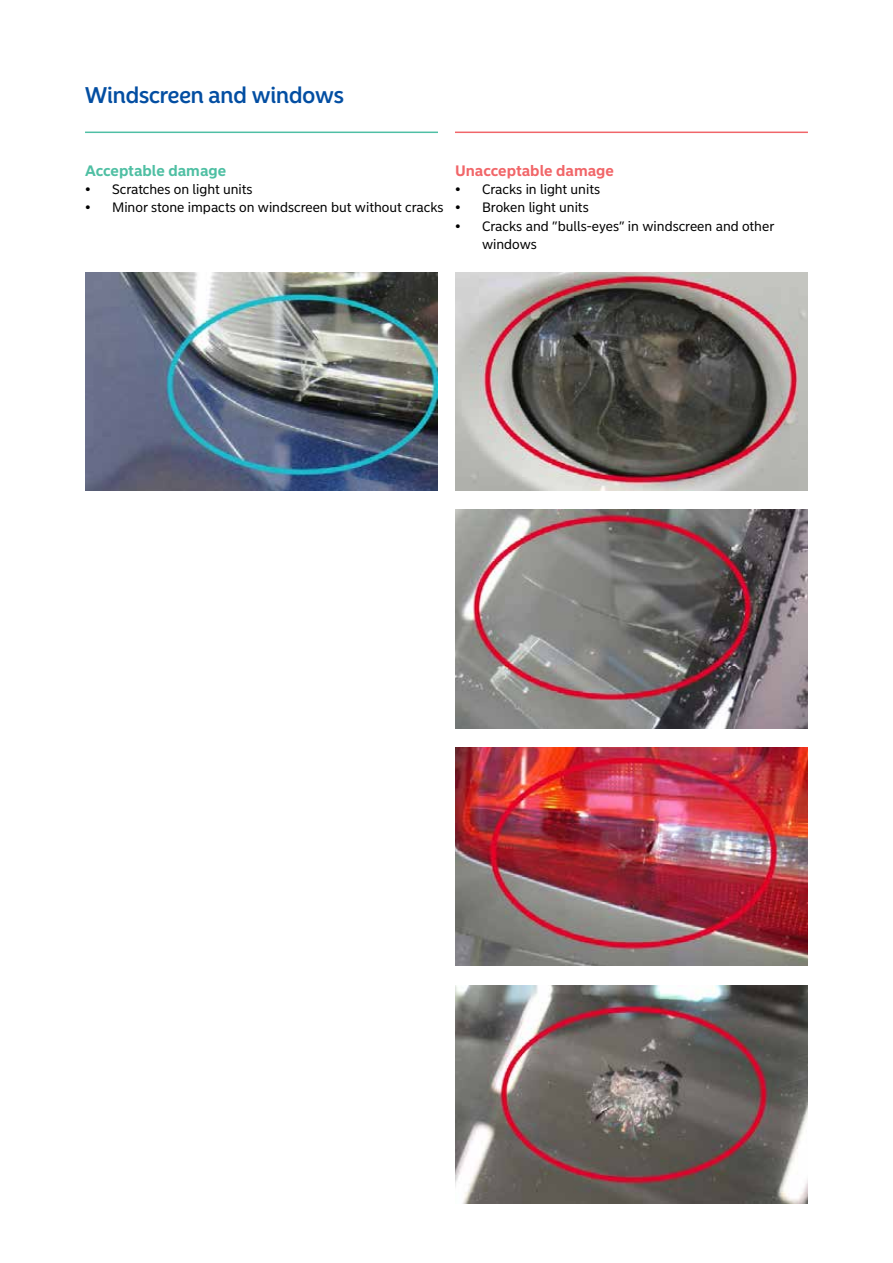
<style>
.page{position:relative;width:893px;height:1263px;background:#fff}
.page>*{position:absolute;margin:0;border:0;box-sizing:border-box;transform-origin:0 0}
.t1{font:500 22.5px "Nordea Sans Large";color:#034ea2}
.t2{font:700 15px "Nordea Sans Small";color:#f16669}
.t3{font:700 15px "Nordea Sans Small";color:#4fbfa3}
.t4{font:13.5px/18.1px "Nordea Sans Small";color:#000}
</style>
<div class="page">
<img style="left:85px;top:272px;width:353px;height:219px">
<hr style="left:85px;top:132px;width:353px;height:1px;background:#4fbfa5">
<hr style="left:455px;top:132px;width:353px;height:1px;background:#f1666a">
<img style="left:455px;top:272px;width:353px;height:219px">
<img style="left:455px;top:985px;width:353px;height:218px">
<img style="left:455px;top:510px;width:353px;height:218px">
<img style="left:455px;top:747px;width:353px;height:219px">
<h1 class="t1" style="left:85px;top:82px;width:260px">Windscreen and windows</h1>
<p class="t3" style="left:85px;top:162px;width:143px">Acceptable damage</p>
<p class="t4" style="left:85px;top:181px;width:169px">• Scratches on light units</p>
<p class="t4" style="left:85px;top:199px;width:360px">• Minor stone impacts on windscreen but without cracks</p>
<p class="t2" style="left:455px;top:162px;width:160px">Unacceptable damage</p>
<p class="t4" style="left:455px;top:181px;width:147px">• Cracks in light units</p>
<p class="t4" style="left:455px;top:199px;width:135px">• Broken light units</p>
<p class="t4" style="left:482px;top:217px;width:294px;text-indent:-27px">• Cracks and ”bulls-eyes” in windscreen and other windows</p>
</div>
